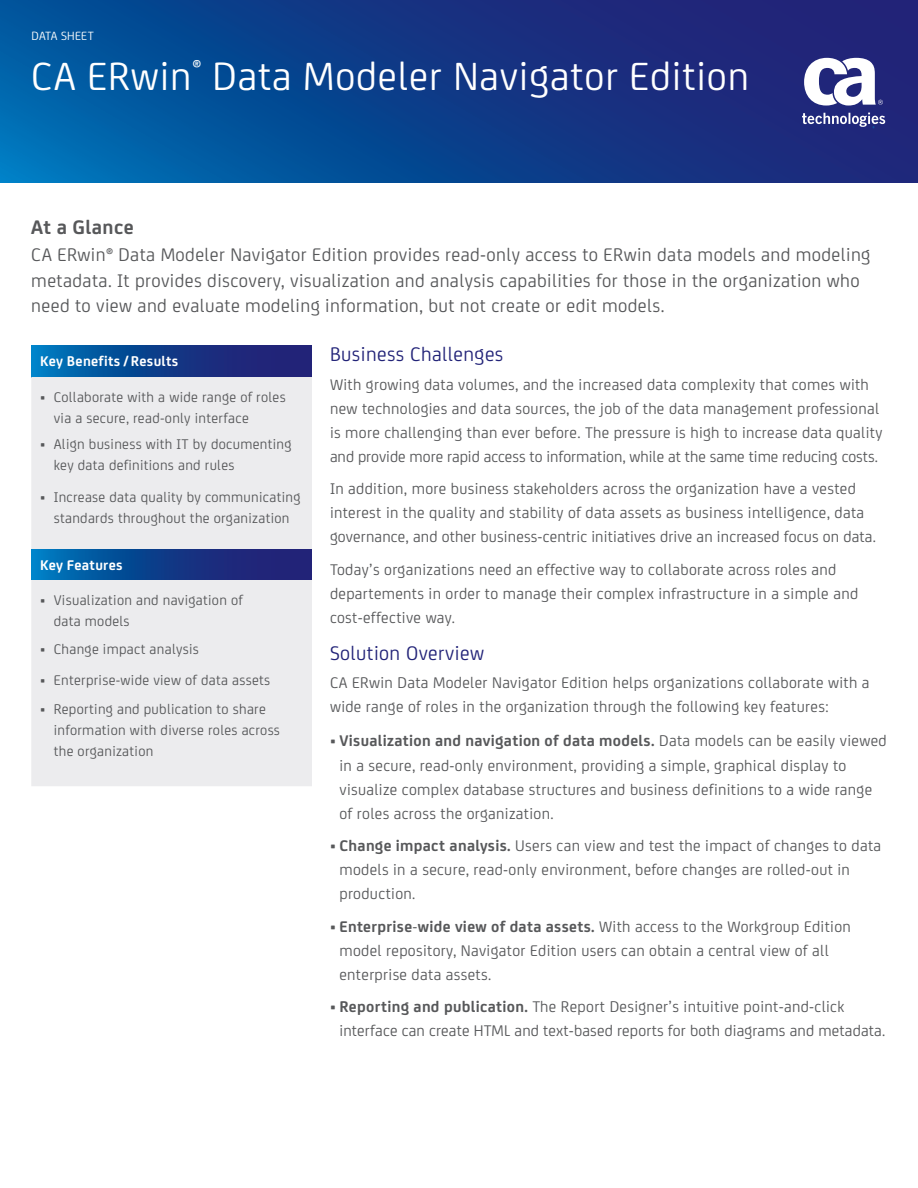
<style>
.page{position:relative;width:918px;height:1188px;background:#fff}
.page>*{position:absolute;margin:0;border:0;box-sizing:border-box;transform-origin:0 0}
.t1{font:42px "CA Sans";letter-spacing:.02em;color:#fff}
.t2{font:21px "CA Sans";letter-spacing:.02em;color:#222378}
.t3{font:700 21px "CA Sans";letter-spacing:.02em;color:#57585a}
.t4{font:19.5px/25.5px "CA Sans";letter-spacing:.02em;color:#57585a}
.t5{font:16.5px/24px "CA Sans";letter-spacing:.02em;color:#57585a}
.t6{font:15px/21px "CA Sans";letter-spacing:.02em;color:#57585a}
.t7{font:700 15px "CA Sans";letter-spacing:.02em;color:#fff}
.t8{font:12.75px "CA Sans";letter-spacing:.02em;color:#fff}
.s1{font-weight:700}
</style>
<div class="page">
<svg style="left:0;top:0;width:918px;height:183px;background:#0e3e8b"></svg>
<svg style="left:802px;top:113px;width:83px;height:15px"></svg>
<svg style="left:804px;top:58px;width:79px;height:48px"></svg>
<svg style="left:31px;top:346px;width:281px;height:31px;background:#10418e"></svg>
<div style="left:31px;top:377px;width:281px;height:409px;background:#ececee"></div>
<svg style="left:31px;top:550px;width:281px;height:30px;background:#10418e"></svg>
<p class="t8" style="left:32px;top:27px;width:64px">DATA SHEET</p>
<h1 class="t1" style="left:31px;top:46px;width:719px">CA ERwin<sup>®</sup> Data Modeler Navigator Edition</h1>
<p class="t3" style="left:31px;top:211px;width:104px">At a Glance</p>
<p class="t4" style="left:31px;top:241px;width:841px">CA ERwin® Data Modeler Navigator Edition provides read-only access to ERwin data models and modeling metadata. It provides discovery, visualization and analysis capabilities for those in the organization who need to view and evaluate modeling information, but not create or edit models.</p>
<p class="t7" style="left:40px;top:350px;width:139px">Key Benefits /Results</p>
<p class="t6" style="left:54px;top:385px;width:233px;text-indent:-13px">• Collaborate with a wide range of roles via a secure, read-only interface</p>
<p class="t6" style="left:54px;top:433px;width:239px;text-indent:-13px">• Align business with IT by documenting key data definitions and rules</p>
<p class="t6" style="left:40px;top:486px;width:262px;text-align:center">• Increase data quality by communicating standards throughout the organization</p>
<p class="t7" style="left:40px;top:554px;width:84px">Key Features</p>
<p class="t6" style="left:54px;top:588px;width:191px;text-indent:-13px">• Visualization and navigation of data models</p>
<p class="t6" style="left:40px;top:638px;width:160px">• Change impact analysis</p>
<p class="t6" style="left:40px;top:669px;width:232px">• Enterprise-wide view of data assets</p>
<p class="t6" style="left:54px;top:698px;width:228px;text-indent:-14px">• Reporting and publication to share information with diverse roles across the organization</p>
<p class="t2" style="left:330px;top:339px;width:175px">Business Challenges</p>
<p class="t5" style="left:330px;top:371px;width:554px">With growing data volumes, and the increased data complexity that comes with new technologies and data sources, the job of the data management professional is more challenging than ever before. The pressure is high to increase data quality and provide more rapid access to information, while at the same time reducing costs.</p>
<p class="t5" style="left:330px;top:476px;width:547px">In addition, more business stakeholders across the organization have a vested interest in the quality and stability of data assets as business intelligence, data governance, and other business-centric initiatives drive an increased focus on data.</p>
<p class="t5" style="left:330px;top:557px;width:530px">Today’s organizations need an effective way to collaborate across roles and departements in order to manage their complex infrastructure in a simple and cost-effective way.</p>
<p class="t2" style="left:330px;top:638px;width:156px">Solution Overview</p>
<p class="t5" style="left:330px;top:670px;width:541px">CA ERwin Data Modeler Navigator Edition helps organizations collaborate with a wide range of roles in the organization through the following key features:</p>
<p class="t5" style="left:339px;top:728px;width:549px;text-indent:-9px">• <span class="s1">Visualization and navigation of data models.</span> Data models can be easily viewed in a secure, read-only environment, providing a simple, graphical display to visualize complex database structures and business definitions to a wide range of roles across the organization.</p>
<p class="t5" style="left:339px;top:833px;width:543px;text-indent:-9px">• <span class="s1">Change impact analysis.</span> Users can view and test the impact of changes to data models in a secure, read-only environment, before changes are rolled-out in production.</p>
<p class="t5" style="left:339px;top:913px;width:513px;text-indent:-9px">• <span class="s1">Enterprise-wide view of data assets.</span> With access to the Workgroup Edition model repository, Navigator Edition users can obtain a central view of all enterprise data assets.</p>
<p class="t5" style="left:339px;top:994px;width:547px;text-indent:-9px">• <span class="s1">Reporting and publication.</span> The Report Designer’s intuitive point-and-click interface can create HTML and text-based reports for both diagrams and metadata.</p>
</div>
